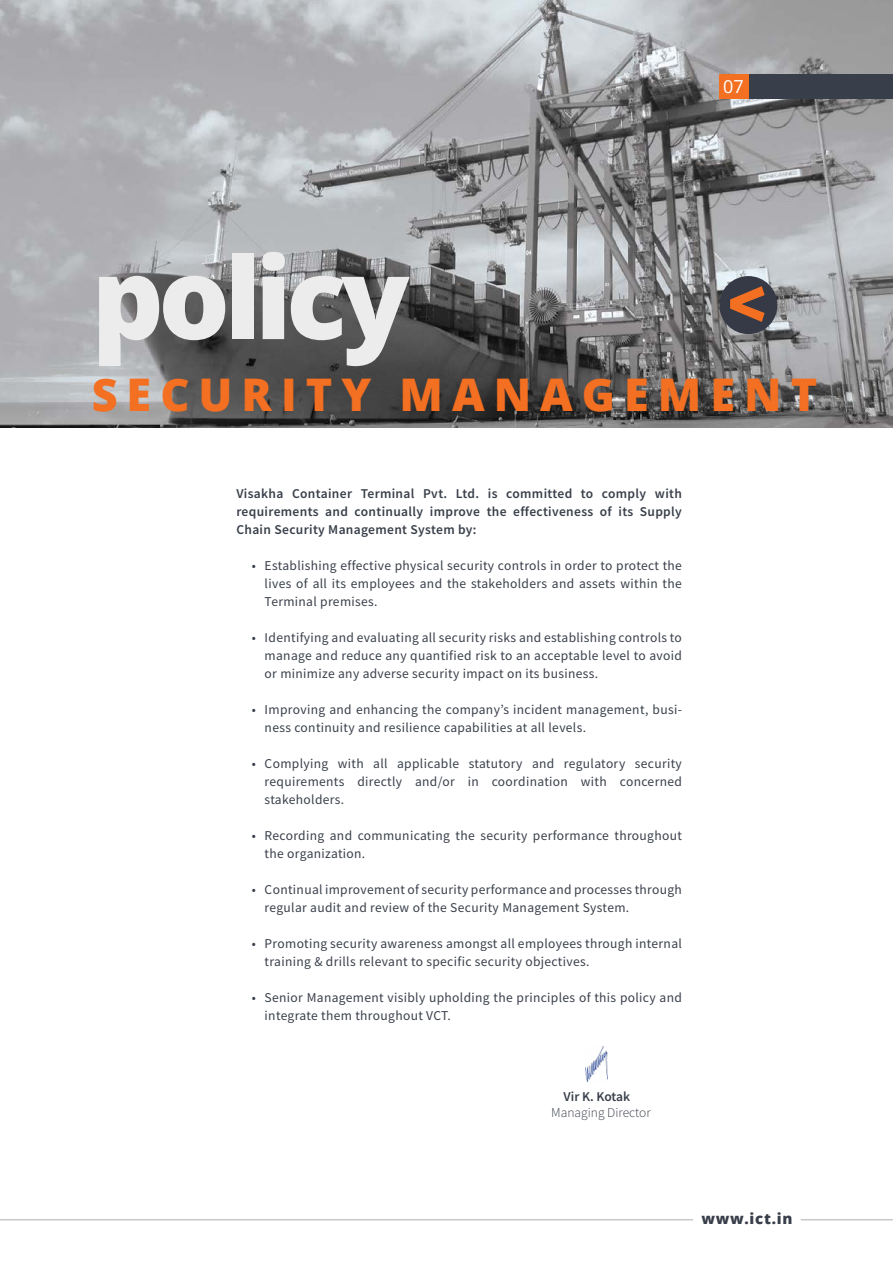
<style>
.page{position:relative;width:893px;height:1263px;background:#fff}
.page>*{position:absolute;margin:0;border:0;box-sizing:border-box;transform-origin:0 0}
.t1{font:800 112.5px "Open Sans";letter-spacing:-.05em;color:#ececec}
.t2{font:700 73.5px "Ubuntu";color:#f36f21}
.t3{font:800 45px "Open Sans";letter-spacing:.2em;color:#f36f21}
.t4{font:18px "Open Sans";color:#fff}
.t5{font:800 15px "Open Sans";letter-spacing:.05em;color:#393f4a}
.t6{font:13.5px/18px "Source Sans Pro";letter-spacing:.025em;color:#393f4a}
.t7{font:600 13.5px/18px "Source Sans Pro";letter-spacing:.025em;color:#393f4a;text-align:justify}
.t8{font:300 13.5px "Source Sans Pro";color:#393f4a}
.t9{font:600 13.5px "Source Sans Pro";letter-spacing:-.005em;color:#393f4a}
</style>
<div class="page">
<img style="left:0;top:0;width:893px;height:427px">
<div style="left:719px;top:276px;width:58px;height:58px;background:#363a46;border-radius:50%"></div>
<div style="left:748px;top:74px;width:145px;height:24px;background:#383e4a"></div>
<div style="left:719px;top:74px;width:29px;height:24px;background:#f36f21"></div>
<hr style="left:0;top:1219px;width:693px;height:1px;background:#c9c9c8">
<hr style="left:801px;top:1219px;width:92px;height:1px;background:#c9c9c8">
<img style="left:585px;top:1046px;width:22px;height:35px">
<h1 class="t1" style="left:92px;top:213px;width:320px">policy</h1>
<h3 class="t4" style="left:723px;top:74px;width:22px">07</h3>
<h2 class="t2" style="left:768px;top:353px;width:43px;rotate:-180deg">&gt;</h2>
<h3 class="t3" style="left:92px;top:360px;width:727px">SECURITY MANAGEMENT</h3>
<p class="t7" style="left:236px;top:484px;width:447px">Visakha Container Terminal Pvt. Ltd. is committed to comply with requirements and continually improve the effectiveness of its Supply Chain Security Management System by:</p>
<p class="t6" style="left:265px;top:556px;width:419px;text-align:justify;text-indent:-13px">• Establishing effective physical security controls in order to protect the lives of all its employees and the stakeholders and assets within the Terminal premises.</p>
<p class="t6" style="left:265px;top:628px;width:419px;text-align:justify;text-indent:-13px">• Identifying and evaluating all security risks and establishing controls to manage and reduce any quantified risk to an acceptable level to avoid or minimize any adverse security impact on its business.</p>
<p class="t6" style="left:265px;top:700px;width:419px;text-indent:-13px">• Improving and enhancing the company’s incident management, busi&shy;ness continuity and resilience capabilities at all levels.</p>
<p class="t6" style="left:265px;top:754px;width:419px;text-align:justify;text-indent:-13px">• Complying with all applicable statutory and regulatory security requirements directly and/or in coordination with concerned stakeholders.</p>
<p class="t6" style="left:265px;top:826px;width:419px;text-indent:-13px">• Recording and communicating the security performance throughout the organization.</p>
<p class="t6" style="left:265px;top:880px;width:419px;text-indent:-13px">• Continual improvement of security performance and processes through regular audit and review of the Security Management System.</p>
<p class="t6" style="left:265px;top:934px;width:419px;text-indent:-13px">• Promoting security awareness amongst all employees through internal training &amp; drills relevant to specific security objectives.</p>
<p class="t6" style="left:265px;top:988px;width:419px;text-indent:-13px">• Senior Management visibly upholding the principles of this policy and integrate them throughout VCT.</p>
<p class="t9" style="left:564px;top:1087px;width:68px">Vir K. Kotak</p>
<p class="t8" style="left:551px;top:1104px;width:101px">Managing Director</p>
<p class="t5" style="left:701px;top:1207px;width:93px">www.ict.in</p>
</div>
